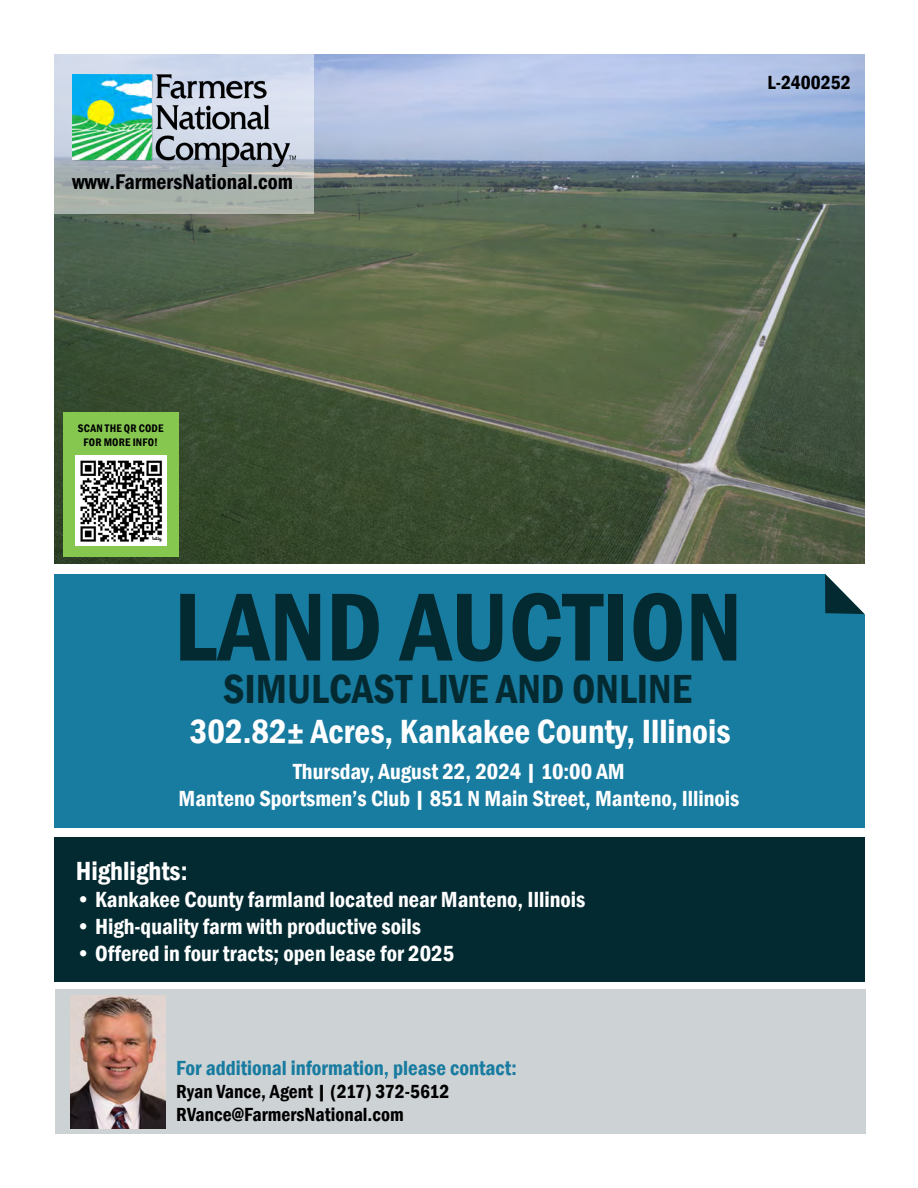
<style>
.page{position:relative;width:918px;height:1188px;background:#fff}
.page>*{position:absolute;margin:0;border:0;box-sizing:border-box;transform-origin:0 0}
.t1{font:600 condensed 100.05px "Franklin Gothic";color:#042a31}
.t2{font:600 condensed 41.7px "Franklin Gothic";color:#042a31}
.t3{font:600 condensed 34.5px "Franklin Gothic";color:#fff}
.t4{font:600 condensed 27px "Franklin Gothic";color:#fff}
.t5{font:600 condensed 22.5px/27px "Franklin Gothic";color:#fff;text-align:center}
.t6{font:600 condensed 21.75px "Franklin Gothic";color:#000}
.t7{font:600 condensed 21px "Franklin Gothic";color:#187ba0}
.t8{font:600 condensed 19.5px/23.4px "Franklin Gothic";color:#000}
.t9{font:600 condensed 11.25px/13.5px "Franklin Gothic";letter-spacing:.02em;color:#000;text-align:center}
</style>
<div class="page">
<div style="left:55px;top:837px;width:810px;height:144px;background:#042a31"></div>
<div style="left:55px;top:574px;width:810px;height:253px;background:#187ba0"></div>
<svg style="left:825px;top:574px;width:40px;height:41px"></svg>
<img style="left:55px;top:54px;width:810px;height:510px">
<div style="left:63px;top:412px;width:115px;height:144px;background:#86c750"></div>
<img style="left:75px;top:455px;width:92px;height:91px">
<div style="left:55px;top:989px;width:811px;height:145px;background:#cdd2d4"></div>
<svg style="left:54px;top:54px;width:259px;height:160px"></svg>
<img style="left:72px;top:75px;width:224px;height:92px">
<img style="left:71px;top:995px;width:94px;height:133px">
<p class="t6" style="left:72px;top:168px;width:223px">www.FarmersNational.com</p>
<p class="t8" style="left:768px;top:70px;width:85px">L-2400252</p>
<p class="t9" style="left:78px;top:422px;width:87px">SCAN THE QR CODE<br>FOR MORE INFO!</p>
<h1 class="t1" style="left:174px;top:560px;width:570px">LAND AUCTION</h1>
<h2 class="t2" style="left:223px;top:661px;width:470px">SIMULCAST LIVE AND ONLINE</h2>
<h3 class="t3" style="left:190px;top:708px;width:542px">302.82± Acres, Kankakee County, Illinois</h3>
<p class="t5" style="left:178px;top:758px;width:563px">Thursday, August 22, 2024 | 10:00 AM<br>Manteno Sportsmen’s Club | 851 N Main Street, Manteno, Illinois</p>
<p class="t4" style="left:76px;top:853px;width:113px">Highlights:</p>
<p class="t5" style="left:76px;top:885px;width:511px">• Kankakee County farmland located near Manteno, Illinois</p>
<p class="t5" style="left:76px;top:912px;width:347px">• High-quality farm with productive soils</p>
<p class="t5" style="left:76px;top:939px;width:380px">• Offered in four tracts; open lease for 2025</p>
<p class="t7" style="left:176px;top:1054px;width:342px">For additional information, please contact:</p>
<p class="t8" style="left:176px;top:1080px;width:275px">Ryan Vance, Agent | (217) 372-5612<br>RVance@FarmersNational.com</p>
</div>
